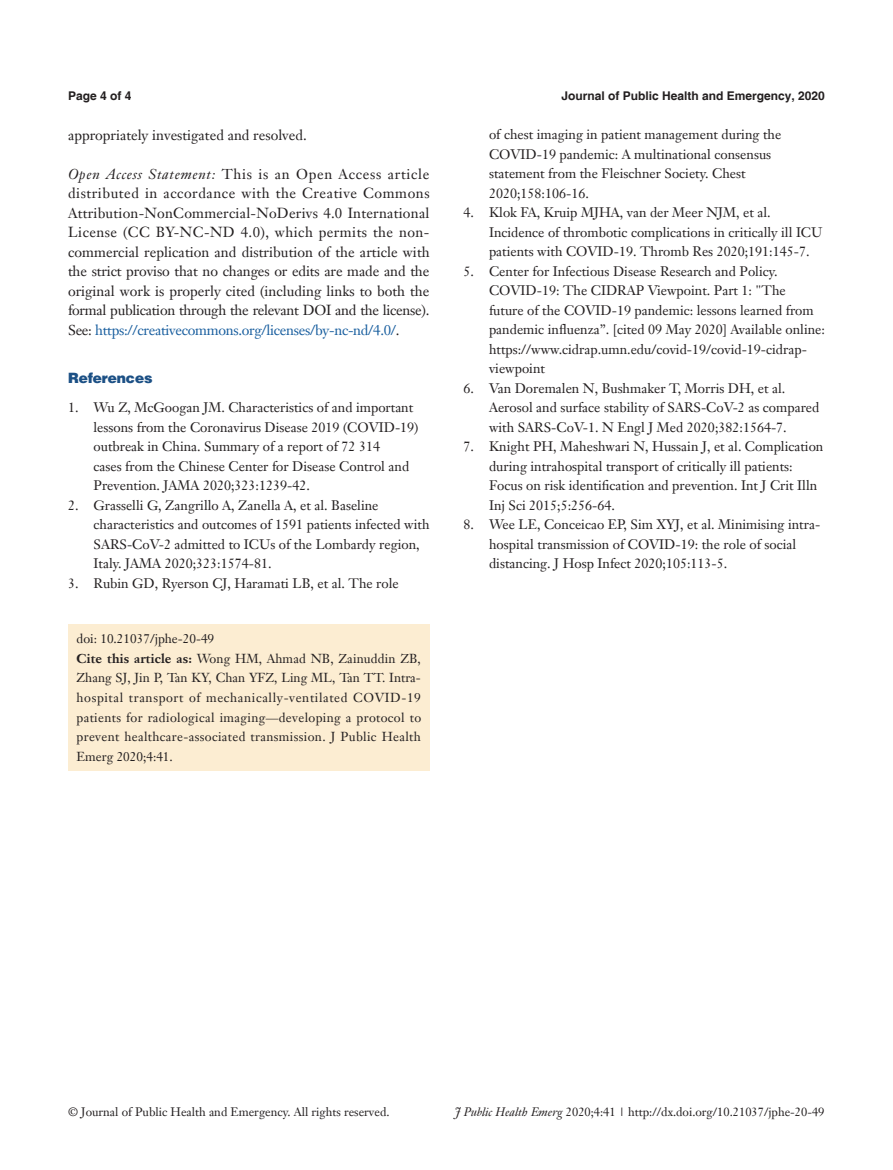
<style>
.page{position:relative;width:893px;height:1170px;background:#fff}
.page>*{position:absolute;margin:0;border:0;box-sizing:border-box;transform-origin:0 0}
.t1{font:14.25px/19.5px "Janson Text LT";letter-spacing:-.02em;color:#231f20;text-align:justify}
.t2{font:14.25px "Janson Text LT";color:#231f20}
.t3{font:900 14.25px "Helvetica";color:#1c5085}
.t4{font:13.5px/19.5px "Janson Text LT";color:#231f20}
.Cite{font:12.75px/19.5px "Janson Text LT";letter-spacing:.025em;color:#231f20;text-align:justify}
.Cite-2{font:12.75px "Janson Text LT";color:#231f20}
.t5{font:12px "Janson Text LT";color:#231f20}
.t6{font:700 12px "Helvetica";color:#231f20}
.s1{font-style:italic}
.s2{color:#175d9e}
.s3{font-weight:700}
</style>
<div class="page">
<div style="left:68px;top:624px;width:361px;height:146px;background:#fcedd2"></div>
<p class="t6" style="left:68px;top:88px;width:65px">Page 4 of 4</p>
<p class="t6" style="left:561px;top:88px;width:265px">Journal of Public Health and Emergency, 2020</p>
<p class="t2" style="left:68px;top:126px;width:240px">appropriately investigated and resolved.</p>
<p class="t1" style="left:68px;top:164px;width:363px"><span class="s1">Open Access Statement:</span> This is an Open Access article distributed in accordance with the Creative Commons Attribution-NonCommercial-NoDerivs 4.0 International License (CC BY-NC-ND 4.0), which permits the non&shy;commercial replication and distribution of the article with the strict proviso that no changes or edits are made and the original work is properly cited (including links to both the formal publication through the relevant DOI and the license).<br>See: <span class="s2">https://creativecommons.org/licenses/by-nc-nd/4.0/</span>.</p>
<p class="t3" style="left:68px;top:369px;width:86px">References</p>
<p class="t4" style="left:94px;top:398px;width:326px;text-indent:-26px">1. Wu Z, McGoogan JM. Characteristics of and important lessons from the Coronavirus Disease 2019 (COVID-19) outbreak in China. Summary of a report of 72 314<br>cases from the Chinese Center for Disease Control and Prevention. JAMA 2020;323:1239-42.</p>
<p class="t4" style="left:94px;top:495px;width:337px;text-indent:-26px">2. Grasselli G, Zangrillo A, Zanella A, et al. Baseline characteristics and outcomes of 1591 patients infected with SARS-CoV-2 admitted to ICUs of the Lombardy region, Italy. JAMA 2020;323:1574-81.</p>
<p class="t4" style="left:68px;top:573px;width:332px">3. Rubin GD, Ryerson CJ, Haramati LB, et al. The role</p>
<p class="Cite-2" style="left:77px;top:631px;width:139px">doi: 10.21037/jphe-20-49</p>
<p class="Cite" style="left:77px;top:648px;width:346px"><span class="s3">Cite this article as:</span> Wong HM, Ahmad NB, Zainuddin ZB, Zhang SJ, Jin P, Tan KY, Chan YFZ, Ling ML, Tan TT. Intra&shy;hospital transport of mechanically-ventilated COVID-19 patients for radiological imaging—developing a protocol to prevent healthcare-associated transmission. J Public Health Emerg 2020;4:41.</p>
<p class="t4" style="left:489px;top:125px;width:294px">of chest imaging in patient management during the COVID-19 pandemic: A multinational consensus statement from the Fleischner Society. Chest 2020;158:106-16.</p>
<p class="t4" style="left:489px;top:203px;width:335px;text-indent:-26px">4. Klok FA, Kruip MJHA, van der Meer NJM, et al.<br>Incidence of thrombotic complications in critically ill ICU patients with COVID-19. Thromb Res 2020;191:145-7.</p>
<p class="t4" style="left:489px;top:261px;width:337px;text-indent:-26px">5. Center for Infectious Disease Research and Policy.<br>COVID-19: The CIDRAP Viewpoint. Part 1: "The<br>future of the COVID-19 pandemic: lessons learned from pandemic influenza”. [cited 09 May 2020] Available online: https://www.cidrap.umn.edu/covid-19/covid-19-cidrap&shy;viewpoint</p>
<p class="t4" style="left:489px;top:378px;width:332px;text-indent:-26px">6. Van Doremalen N, Bushmaker T, Morris DH, et al.<br>Aerosol and surface stability of SARS-CoV-2 as compared with SARS-CoV-1. N Engl J Med 2020;382:1564-7.</p>
<p class="t4" style="left:489px;top:437px;width:336px;text-indent:-26px">7. Knight PH, Maheshwari N, Hussain J, et al. Complication during intrahospital transport of critically ill patients:<br>Focus on risk identification and prevention. Int J Crit Illn Inj Sci 2015;5:256-64.</p>
<p class="t4" style="left:489px;top:515px;width:333px;text-indent:-26px">8. Wee LE, Conceicao EP, Sim XYJ, et al. Minimising intra&shy;hospital transmission of COVID-19: the role of social distancing. J Hosp Infect 2020;105:113-5.</p>
<p class="t5" style="left:68px;top:1104px;width:323px">© Journal of Public Health and Emergency. All rights reserved.</p>
<p class="t5" style="left:455px;top:1104px;width:371px"><span class="s1">J Public Health Emerg</span> 2020;4:41 | http://dx.doi.org/10.21037/jphe-20-49</p>
</div>
